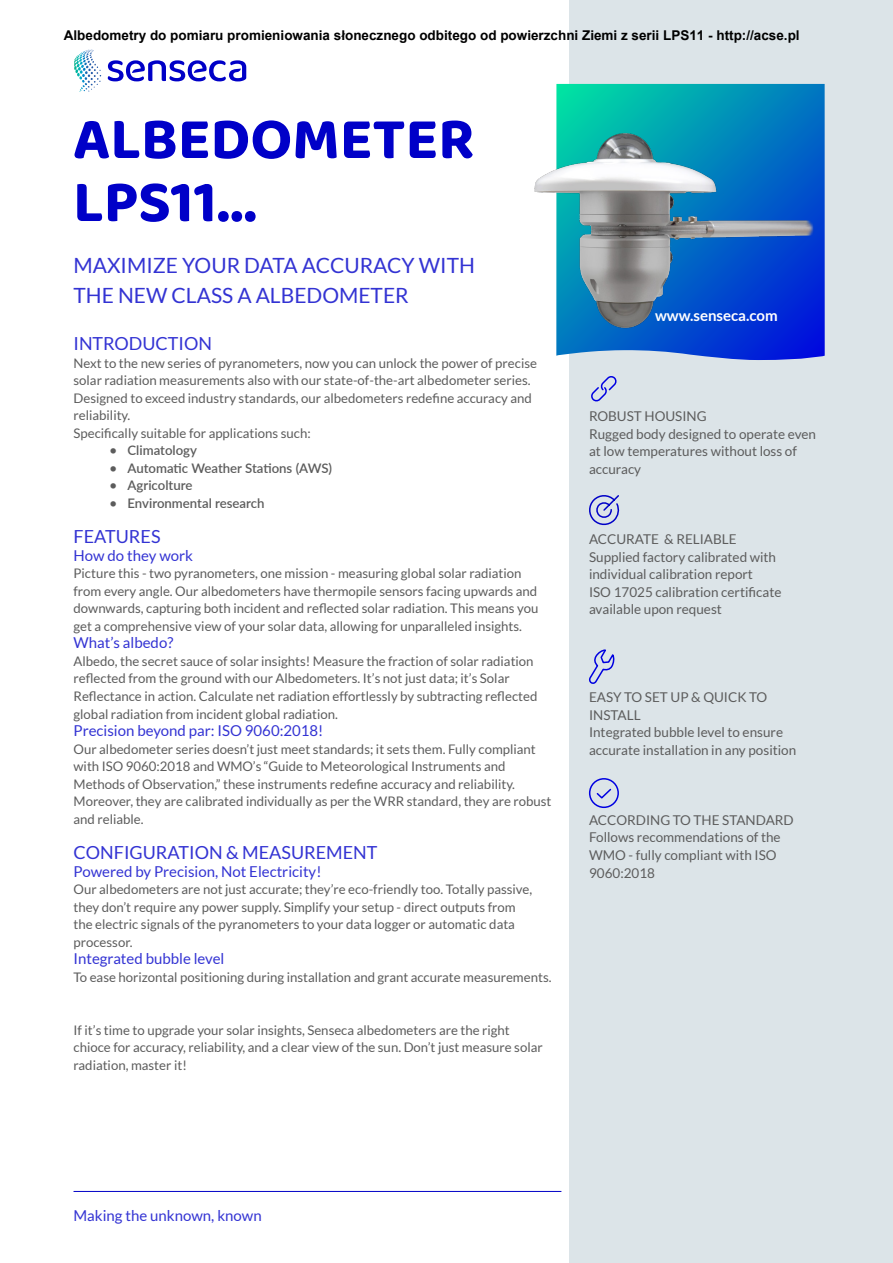
<style>
.page{position:relative;width:893px;height:1263px;background:#fff}
.page>*{position:absolute;margin:0;border:0;box-sizing:border-box;transform-origin:0 0}
.t1{font:700 60px/63px "Baloo 2";color:#0000c8}
.t2{font:21px/30px "Lato";color:#3333d3}
.t3{font:18px "Lato";color:#3333d3}
.t4{font:15px "Lato";color:#3333d3}
.t5{font:700 15px "Lato";color:#fff}
.t6{font:13.5px/17.5px "Lato";color:#5c5c5c}
.t7{font:700 13.5px "Arial";color:#000}
.t8{font:13.2px/17.5px "Lato";color:#5c5c5c}
.t9{font:600 13.2px "Lato";color:#5c5c5c}
</style>
<div class="page">
<div style="left:569px;top:0;width:324px;height:1263px;background:#dce4e8"></div>
<svg style="left:108px;top:60px;width:138px;height:21px"></svg>
<svg style="left:80px;top:49px;width:14px;height:6px"></svg>
<hr style="left:74px;top:1191px;width:487px;height:1px;background:#0000c7">
<svg style="left:589px;top:495px;width:31px;height:31px"></svg>
<svg style="left:588px;top:778px;width:31px;height:30px"></svg>
<svg style="left:591px;top:376px;width:26px;height:26px"></svg>
<svg style="left:589px;top:649px;width:25px;height:35px"></svg>
<img style="left:534px;top:83px;width:291px;height:277px">
<p class="t7" style="left:64px;top:25px;width:737px">Albedometry do pomiaru promieniowania słonecznego odbitego od powierzchni Ziemi z serii LPS11 - http://acse.pl</p>
<h1 class="t1" style="left:73px;top:106px;width:403px">ALBEDOMETER<br>LPS11...</h1>
<h2 class="t2" style="left:74px;top:250px;width:403px">MAXIMIZE YOUR DATA ACCURACY WITH<br>THE NEW CLASS A ALBEDOMETER</h2>
<h3 class="t3" style="left:74px;top:333px;width:140px">INTRODUCTION</h3>
<p class="t8" style="left:74px;top:354px;width:465px">Next to the new series of pyranometers, now you can unlock the power of precise solar radiation measurements also with our state-of-the-art albedometer series.<br>Designed to exceed industry standards, our albedometers redefine accuracy and reliability.<br>Specifically suitable for applications such:</p>
<p class="t9" style="left:110px;top:441px;width:89px">• Climatology</p>
<p class="t9" style="left:110px;top:458px;width:224px">• Automatic Weather Stations (AWS)</p>
<p class="t9" style="left:109px;top:476px;width:84px">• Agricolture</p>
<p class="t9" style="left:110px;top:494px;width:157px">• Environmental research</p>
<h3 class="t3" style="left:74px;top:526px;width:89px">FEATURES</h3>
<p class="t4" style="left:74px;top:547px;width:121px">How do they work</p>
<p class="t8" style="left:74px;top:564px;width:466px">Picture this - two pyranometers, one mission - measuring global solar radiation from every angle. Our albedometers have thermopile sensors facing upwards and downwards, capturing both incident and reflected solar radiation. This means you get a comprehensive view of your solar data, allowing for unparalleled insights.</p>
<p class="t4" style="left:74px;top:635px;width:101px">What’s albedo?</p>
<p class="t8" style="left:74px;top:652px;width:465px">Albedo, the secret sauce of solar insights! Measure the fraction of solar radiation reflected from the ground with our Albedometers. It’s not just data; it’s Solar Reflectance in action. Calculate net radiation effortlessly by subtracting reflected global radiation from incident global radiation.</p>
<p class="t4" style="left:74px;top:722px;width:251px">Precision beyond par: ISO 9060:2018!</p>
<p class="t8" style="left:74px;top:740px;width:479px">Our albedometer series doesn’t just meet standards; it sets them. Fully compliant with ISO 9060:2018 and WMO’s “Guide to Meteorological Instruments and Methods of Observation,” these instruments redefine accuracy and reliability.<br>Moreover, they are calibrated individually as per the WRR standard, they are robust and reliable.</p>
<h3 class="t3" style="left:74px;top:842px;width:305px">CONFIGURATION &amp; MEASUREMENT</h3>
<p class="t4" style="left:74px;top:863px;width:249px">Powered by Precision, Not Electricity!</p>
<p class="t8" style="left:74px;top:880px;width:460px">Our albedometers are not just accurate; they’re eco-friendly too. Totally passive, they don’t require any power supply. Simplify your setup - direct outputs from the electric signals of the pyranometers to your data logger or automatic data processor.</p>
<p class="t4" style="left:74px;top:950px;width:152px">Integrated bubble level</p>
<p class="t8" style="left:74px;top:968px;width:479px">To ease horizontal positioning during installation and grant accurate measurements.</p>
<p class="t8" style="left:74px;top:1021px;width:471px">If it’s time to upgrade your solar insights, Senseca albedometers are the right chioce for accuracy, reliability, and a clear view of the sun. Don’t just measure solar radiation, master it!</p>
<p class="t5" style="left:655px;top:307px;width:124px">www.senseca.com</p>
<p class="t6" style="left:589px;top:407px;width:229px">ROBUST HOUSING<br>Rugged body designed to operate even at low temperatures without loss of accuracy</p>
<p class="t6" style="left:589px;top:530px;width:194px">ACCURATE &amp; RELIABLE<br>Supplied factory calibrated with individual calibration report<br>ISO 17025 calibration certificate available upon request</p>
<p class="t6" style="left:589px;top:688px;width:209px">EASY TO SET UP &amp; QUICK TO<br>INSTALL<br>Integrated bubble level to ensure accurate installation in any position</p>
<p class="t6" style="left:589px;top:811px;width:206px">ACCORDING TO THE STANDARD<br>Follows recommendations of the<br>WMO - fully compliant with ISO<br>9060:2018</p>
<p class="t4" style="left:74px;top:1207px;width:190px">Making the unknown, known</p>
</div>
